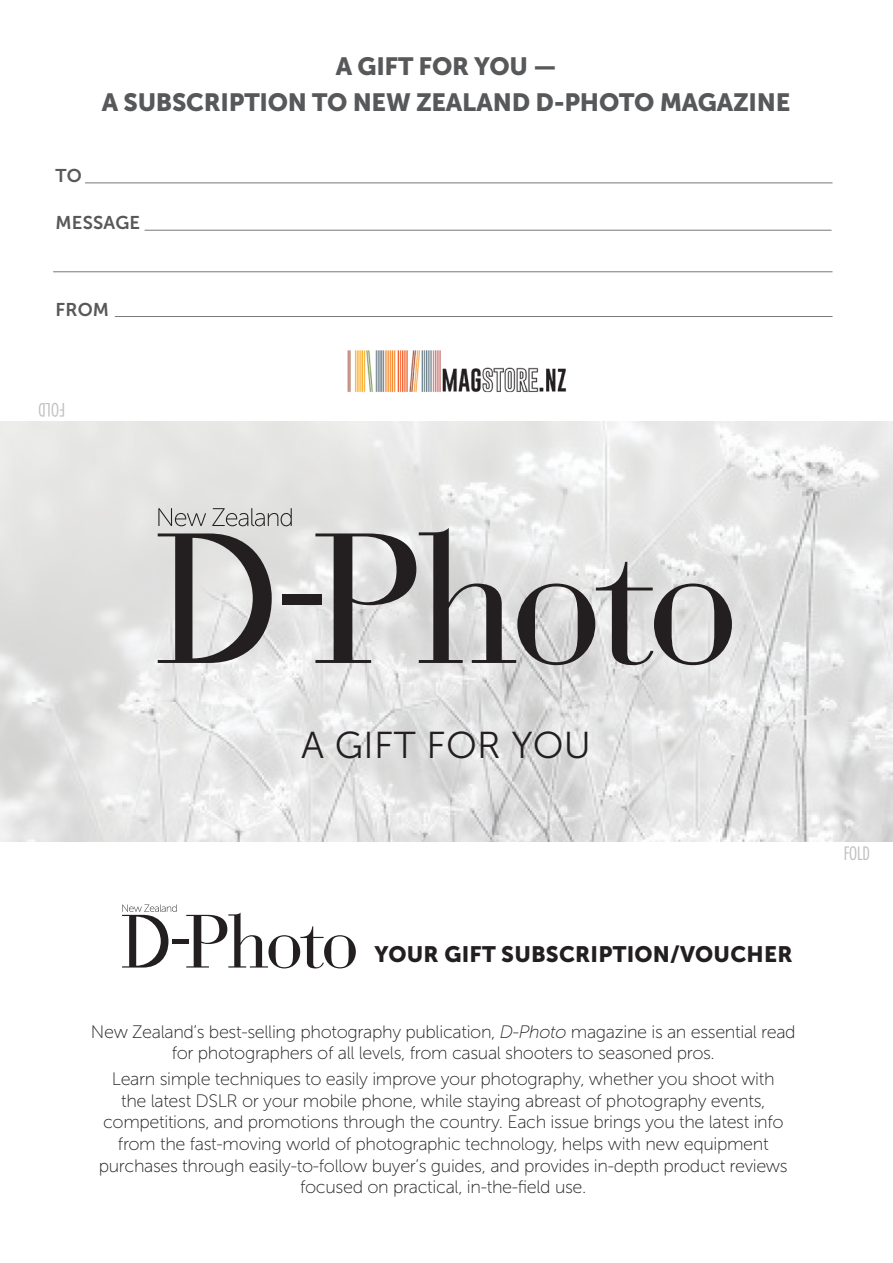
<style>
.page{position:relative;width:893px;height:1263px;background:#fff}
.page>*{position:absolute;margin:0;border:0;box-sizing:border-box;transform-origin:0 0}
.t1{font:37.35px "Museo Sans 300";letter-spacing:.01em;color:#231f20}
.t2{font:24.9px "Museo Sans 900";letter-spacing:-.01em;color:#57585a}
.t3{font:22.2px "Museo Sans 900";letter-spacing:.01em;color:#231f20}
.t4{font:18.45px "Museo Sans 700";letter-spacing:.01em;color:#57585a}
.t5{font:18px/21.6px "Museo Sans 100";letter-spacing:-.02em;color:#231f20;text-align:center}
.t6{font:300 condensed 18px "Futura";color:#939598}
.s1{font-style:italic}
</style>
<div class="page">
<img style="left:0;top:421px;width:893px;height:421px">
<img style="left:347px;top:350px;width:220px;height:43px">
<svg style="left:158px;top:508px;width:134px;height:18px;background:#bebdbd"></svg>
<svg style="left:315px;top:528px;width:417px;height:137px;background:#b5b4b4"></svg>
<svg style="left:158px;top:533px;width:114px;height:130px;background:#9d9c9c"></svg>
<div style="left:282px;top:594px;width:40px;height:10px;background:#231f20"></div>
<svg style="left:186px;top:912px;width:170px;height:56px"></svg>
<svg style="left:122px;top:904px;width:55px;height:63px"></svg>
<div style="left:173px;top:939px;width:16px;height:5px;background:#231f20"></div>
<hr style="left:85px;top:183px;width:747px;height:1px;background:#76787b">
<hr style="left:145px;top:230px;width:686px;height:1px;background:#76787b">
<hr style="left:53px;top:272px;width:779px;height:1px;background:#76787b">
<hr style="left:115px;top:316px;width:717px;height:1px;background:#76787b">
<p class="t2" style="left:336px;top:52px;width:222px">A GIFT FOR YOU —</p>
<p class="t2" style="left:102px;top:88px;width:690px">A SUBSCRIPTION TO NEW ZEALAND D-PHOTO MAGAZINE</p>
<p class="t4" style="left:56px;top:165px;width:28px">TO</p>
<p class="t4" style="left:56px;top:212px;width:86px">MESSAGE</p>
<p class="t4" style="left:56px;top:300px;width:55px">FROM</p>
<p class="t6" style="left:65px;top:420px;width:28px;rotate:-180deg">FOLD</p>
<p class="t1" style="left:301px;top:725px;width:291px">A GIFT FOR YOU</p>
<p class="t3" style="left:374px;top:942px;width:420px">YOUR GIFT SUBSCRIPTION/VOUCHER</p>
<p class="t5" style="left:91px;top:1021px;width:706px">New Zealand’s best-selling photography publication, <span class="s1">D-Photo</span> magazine is an essential read for photographers of all levels, from casual shooters to seasoned pros.</p>
<p class="t5" style="left:99px;top:1068px;width:690px">Learn simple techniques to easily improve your photography, whether you shoot with the latest DSLR or your mobile phone, while staying abreast of photography events, competitions, and promotions through the country. Each issue brings you the latest info from the fast-moving world of photographic technology, helps with new equipment purchases through easily-to-follow buyer’s guides, and provides in-depth product reviews focused on practical, in-the-field use.</p>
<p class="t6" style="left:843px;top:843px;width:28px">FOLD</p>
</div>
